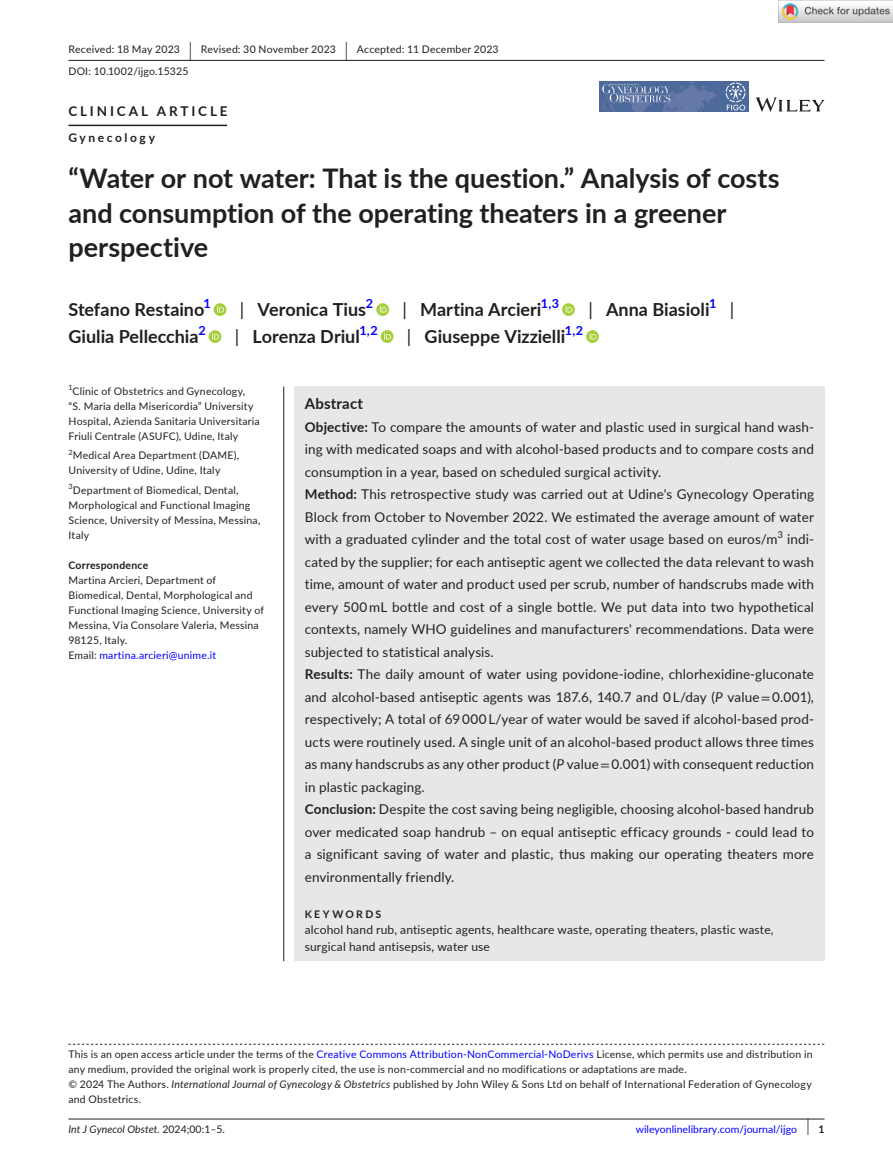
<style>
.page{position:relative;width:893px;height:1174px;background:#fff}
.page>*{position:absolute;margin:0;border:0;box-sizing:border-box;transform-origin:0 0}
.t1{font:700 27px/34.5px "Lato";color:#231f20}
.t2{font:700 18px "Lato";color:#231f20}
.t3{font:18px "Lato";color:#231f20}
.t4{font:700 15px "Lato";letter-spacing:.015em;color:#231f20}
.t5{font:13.5px/22.5px "Lato";letter-spacing:.01em;color:#231f20}
.t6{font:700 13.5px "Lato";letter-spacing:.21em;color:#231f20}
.t7{font:700 12.6px "Lato";color:#00f}
.t8{font:12px/16.5px "Lato";letter-spacing:.015em;color:#231f20}
.t9{font:700 12px "Lato";letter-spacing:.215em;color:#231f20}
.t10{font:10.5px/15px "Lato";letter-spacing:.02em;color:#231f20}
.t11{font:10.5px "Lato";color:#00f}
.t12{font:italic 10.5px "Lato";color:#231f20}
.t13{font:700 10.5px "Lato";letter-spacing:.02em;color:#231f20}
.t14{font:700 10.5px "Lato";letter-spacing:.22em;color:#231f20}
.t15{font:9.45px "Lato";color:#231f20}
.t16{font:7.35px "Lato";color:#231f20}
.s1{font-size:19.65px}
.s2{font-weight:400}
.s3{color:#00f}
.s4{font-weight:700}
.s5{font-style:italic}
.s6{font-family:"STIX"}
.s7{font-style:normal}
.s8{font-size:17.4px;color:#231f20}
.s9{font-weight:700;color:#231f20}
</style>
<div class="page">
<hr style="left:68px;top:1118px;width:756px;height:1px;background:#231f20">
<svg style="left:756px;top:97px;width:68px;height:15px"></svg>
<img style="left:599px;top:82px;width:149px;height:30px">
<svg style="left:602px;top:83px;width:68px;height:27px;background:#677ea9"></svg>
<svg style="left:726px;top:83px;width:19px;height:27px"></svg>
<hr style="left:68px;top:60px;width:756px;height:1px;background:#231f20">
<hr style="left:68px;top:125px;width:159px;height:1px;background:#231f20">
<svg style="left:214px;top:303px;width:12px;height:13px"></svg>
<svg style="left:217px;top:305px;width:7px;height:7px"></svg>
<svg style="left:376px;top:303px;width:13px;height:13px"></svg>
<svg style="left:380px;top:305px;width:7px;height:7px"></svg>
<svg style="left:562px;top:303px;width:13px;height:13px"></svg>
<svg style="left:565px;top:305px;width:7px;height:7px"></svg>
<svg style="left:209px;top:330px;width:12px;height:13px"></svg>
<svg style="left:212px;top:332px;width:7px;height:7px"></svg>
<svg style="left:381px;top:330px;width:12px;height:13px"></svg>
<svg style="left:384px;top:332px;width:7px;height:7px"></svg>
<svg style="left:586px;top:330px;width:13px;height:13px"></svg>
<svg style="left:589px;top:332px;width:7px;height:7px"></svg>
<svg style="left:68px;top:1043px;width:756px;height:1px"></svg>
<div style="left:294px;top:386px;width:530px;height:575px;background:#e6e7e9"></div>
<hr style="left:283px;top:386px;width:1px;height:575px;background:#231f20">
<img style="left:779px;top:0;width:114px;height:23px">
<p class="t10" style="left:68px;top:38px;width:432px;line-height:21.8px">Received: 18 May 2023 <span class="s1">|</span> Revised: 30 November 2023 <span class="s1">|</span> Accepted: 11 December 2023<br>DOI: 10.1002/ijgo.15325</p>
<p class="t6" style="left:68px;top:101px;width:161px">CLINICAL ARTICLE</p>
<p class="t9" style="left:68px;top:129px;width:88px">Gynecology</p>
<h1 class="t1" style="left:68px;top:160px;width:713px">“Water or not water: That is the question.” Analysis of costs and consumption of the operating theaters in a greener perspective</h1>
<h2 class="t2" style="left:68px;top:296px;width:137px">Stefano Restaino</h2>
<p class="t7" style="left:203px;top:294px;width:9px">1</p>
<h2 class="t2" style="left:240px;top:296px;width:128px"><span class="s2">|</span> Veronica Tius</h2>
<p class="t7" style="left:366px;top:294px;width:9px">2</p>
<h2 class="t2" style="left:403px;top:296px;width:140px"><span class="s2">|</span> Martina Arcieri</h2>
<p class="t7" style="left:541px;top:294px;width:20px">1,3</p>
<h2 class="t2" style="left:588px;top:296px;width:123px"><span class="s2">|</span> Anna Biasioli</h2>
<p class="t7" style="left:709px;top:294px;width:9px">1</p>
<h2 class="t3" style="left:730px;top:296px;width:6px">|</h2>
<h2 class="t2" style="left:68px;top:323px;width:132px">Giulia Pellecchia</h2>
<p class="t7" style="left:198px;top:321px;width:9px">2</p>
<h2 class="t2" style="left:235px;top:323px;width:127px"><span class="s2">|</span> Lorenza Driul</h2>
<p class="t7" style="left:359px;top:321px;width:20px">1,2</p>
<h2 class="t2" style="left:407px;top:323px;width:160px"><span class="s2">|</span> Giuseppe Vizzielli</h2>
<p class="t7" style="left:565px;top:321px;width:20px">1,2</p>
<p class="t16" style="left:68px;top:382px;width:6px">1</p>
<p class="t10" style="left:68px;top:383px;width:193px;text-indent:4px">Clinic of Obstetrics and Gynecology, “S. Maria della Misericordia” University Hospital, Azienda Sanitaria Universitaria Friuli Centrale (ASUFC), Udine, Italy</p>
<p class="t10" style="left:68px;top:448px;width:172px"><sup>2</sup>Medical Area Department (DAME),<br>University of Udine, Udine, Italy</p>
<p class="t10" style="left:68px;top:482px;width:193px"><sup>3</sup>Department of Biomedical, Dental,<br>Morphological and Functional Imaging<br>Science, University of Messina, Messina,<br>Italy</p>
<p class="t13" style="left:68px;top:557px;width:81px">Correspondence</p>
<p class="t10" style="left:68px;top:572px;width:197px">Martina Arcieri, Department of Biomedical, Dental, Morphological and Functional Imaging Science, University of Messina, Via Consolare Valeria, Messina 98125, Italy.<br>Email: <span class="s3">martina.arcieri@unime.it</span></p>
<p class="t4" style="left:305px;top:392px;width:60px">Abstract</p>
<p class="t5" style="left:305px;top:415px;width:511px"><span class="s4">Objective:</span> To compare the amounts of water and plastic used in surgical hand wash&shy;ing with medicated soaps and with alcohol-based products and to compare costs and consumption in a year, based on scheduled surgical activity.<br><span class="s4">Method:</span> This retrospective study was carried out at Udine's Gynecology Operating Block from October to November 2022. We estimated the average amount of water with a graduated cylinder and the total cost of water usage based on euros/m</p>
<p class="t15" style="left:778px;top:528px;width:7px">3</p>
<p class="t5" style="left:305px;top:527px;width:511px;text-indent:482px">indi&shy;cated by the supplier; for each antiseptic agent we collected the data relevant to wash time, amount of water and product used per scrub, number of handscrubs made with every 500 mL bottle and cost of a single bottle. We put data into two hypothetical contexts, namely WHO guidelines and manufacturers' recommendations. Data were subjected to statistical analysis.<br><span class="s4">Results:</span> The daily amount of water using povidone-iodine, chlorhexidine-gluconate and alcohol-based antiseptic agents was 187.6, 140.7 and 0 L/day (<span class="s5">P</span> value <span class="s6">=</span> 0.001), respectively; A total of 69 000 L/year of water would be saved if alcohol-based prod&shy;ucts were routinely used. A single unit of an alcohol-based product allows three times as many handscrubs as any other product (<span class="s5">P</span> value <span class="s6">=</span> 0.001) with consequent reduction in plastic packaging.<br><span class="s4">Conclusion:</span> Despite the cost saving being negligible, choosing alcohol-based handrub over medicated soap handrub – on equal antiseptic efficacy grounds - could lead to a significant saving of water and plastic, thus making our operating theaters more environmentally friendly.</p>
<p class="t14" style="left:305px;top:906px;width:78px">KEYWORDS</p>
<p class="t8" style="left:305px;top:921px;width:470px">alcohol hand rub, antiseptic agents, healthcare waste, operating theaters, plastic waste, surgical hand antisepsis, water use</p>
<p class="t10" style="left:68px;top:1046px;width:746px">This is an open access article under the terms of the <span class="s3">Creative Commons Attribution-NonCommercial-NoDerivs</span> License, which permits use and distribution in any medium, provided the original work is properly cited, the use is non-commercial and no modifications or adaptations are made.<br>© 2024 The Authors. <span class="s5">International Journal of Gynecology &amp; Obstetrics</span> published by John Wiley &amp; Sons Ltd on behalf of International Federation of Gynecology and Obstetrics.</p>
<p class="t12" style="left:68px;top:1121px;width:158px">Int J Gynecol Obstet. <span class="s7">2024;00:1–5.</span></p>
<p class="t11" style="left:636px;top:1121px;width:190px">wileyonlinelibrary.com/journal/ijgo <span class="s8">|</span> <span class="s9">1</span></p>
</div>
